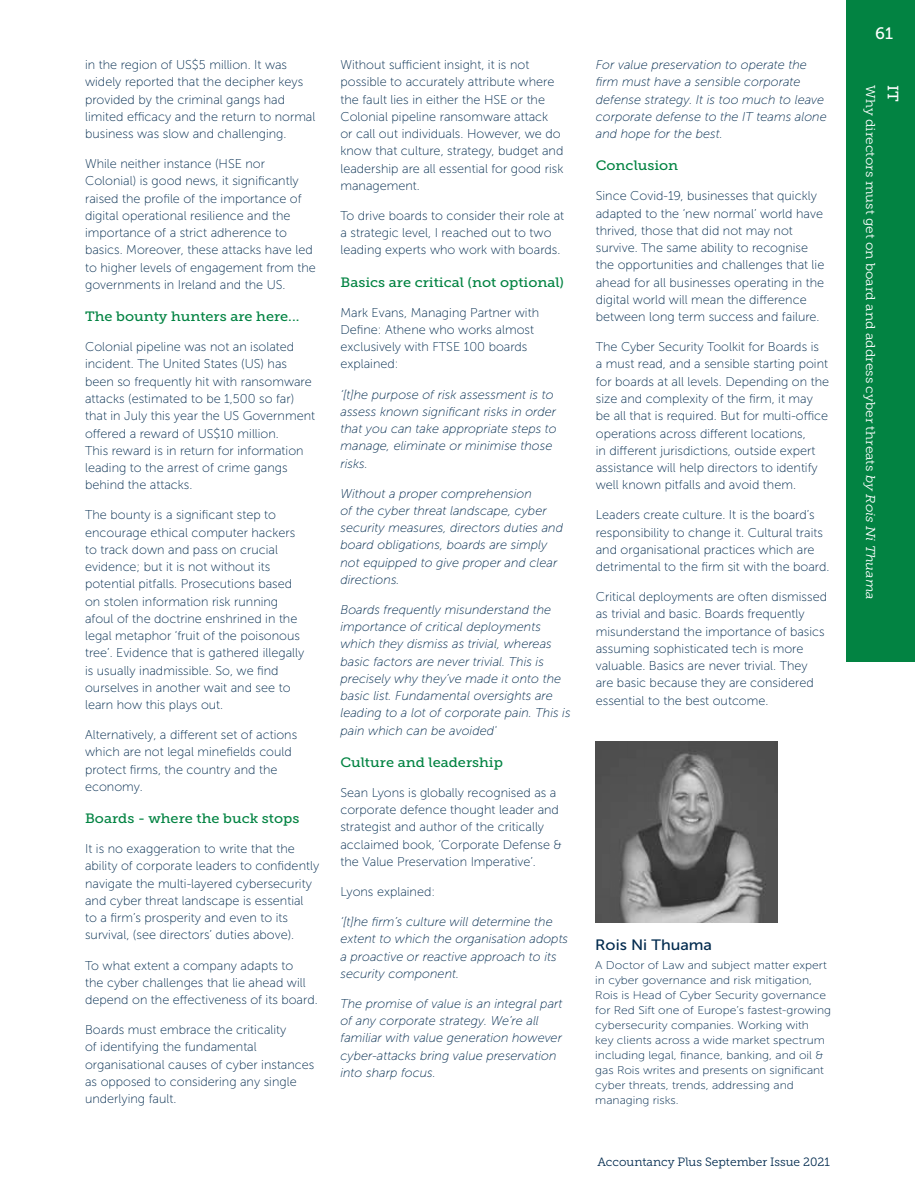
<style>
.page{position:relative;width:915px;height:1191px;background:#fff}
.page>*{position:absolute;margin:0;border:0;box-sizing:border-box;transform-origin:0 0}
.t1{font:16.5px "Museo Slab 500";color:#fff}
.t2{font:15px "Museo Sans 500";color:#002a4e;scale:1.07 1}
.t3{font:15px "Museo Slab 500";color:#fff;scale:1.07 1}
.t4{font:13.5px "Museo Slab 500";color:#028342;scale:1.07 1}
.t5{font:12.75px/17.2px "Museo Sans 100";color:#002a4e}
.t6{font:italic 12.75px/17.2px "Museo Sans 100";color:#002a4e}
.t7{font:12.75px "Museo Slab 300";color:#fff;scale:1.07 1}
.t8{font:12px "Museo Slab 300";color:#002a4e}
.t9{font:11.25px/15px "Museo Sans 100";color:#002a4e;scale:1.07 1}
.s1{font-style:italic}
</style>
<div class="page">
<img style="left:595px;top:741px;width:182px;height:182px">
<div style="left:846px;top:0;width:68px;height:661px;background:#028342"></div>
<p class="t5" style="left:85px;top:56px;width:232px">in the region of US$5 million. It was widely reported that the decipher keys provided by the criminal gangs had limited efficacy and the return to normal business was slow and challenging.</p>
<p class="t5" style="left:85px;top:155px;width:232px">While neither instance (HSE nor Colonial) is good news, it significantly raised the profile of the importance of digital operational resilience and the importance of a strict adherence to basics. Moreover, these attacks have led to higher levels of engagement from the governments in Ireland and the US.</p>
<p class="t4" style="left:85px;top:309px;width:202px">The bounty hunters are here...</p>
<p class="t5" style="left:85px;top:338px;width:231px">Colonial pipeline was not an isolated incident. The United States (US) has been so frequently hit with ransomware attacks (estimated to be 1,500 so far) that in July this year the US Government offered a reward of US$10 million.<br>This reward is in return for information leading to the arrest of crime gangs behind the attacks.</p>
<p class="t5" style="left:85px;top:506px;width:220px">The bounty is a significant step to encourage ethical computer hackers to track down and pass on crucial evidence; but it is not without its potential pitfalls. Prosecutions based on stolen information risk running afoul of the doctrine enshrined in the legal metaphor ‘fruit of the poisonous tree’. Evidence that is gathered illegally is usually inadmissible. So, we find ourselves in another wait and see to learn how this plays out.</p>
<p class="t5" style="left:85px;top:726px;width:213px">Alternatively, a different set of actions which are not legal minefields could protect firms, the country and the economy.</p>
<p class="t4" style="left:85px;top:811px;width:202px">Boards - where the buck stops</p>
<p class="t5" style="left:85px;top:840px;width:235px">It is no exaggeration to write that the ability of corporate leaders to confidently navigate the multi-layered cybersecurity and cyber threat landscape is essential<br>to a firm’s prosperity and even to its survival, (see directors’ duties above).</p>
<p class="t5" style="left:85px;top:956px;width:234px">To what extent a company adapts to<br>the cyber challenges that lie ahead will depend on the effectiveness of its board.</p>
<p class="t5" style="left:85px;top:1021px;width:231px">Boards must embrace the criticality<br>of identifying the fundamental organisational causes of cyber instances as opposed to considering any single underlying fault.</p>
<p class="t5" style="left:340px;top:56px;width:224px">Without sufficient insight, it is not possible to accurately attribute where the fault lies in either the HSE or the Colonial pipeline ransomware attack or call out individuals. However, we do know that culture, strategy, budget and leadership are all essential for good risk management.</p>
<p class="t5" style="left:340px;top:207px;width:225px">To drive boards to consider their role at a strategic level, I reached out to two leading experts who work with boards.</p>
<p class="t4" style="left:340px;top:274px;width:210px">Basics are critical (not optional)</p>
<p class="t5" style="left:340px;top:304px;width:200px">Mark Evans, Managing Partner with<br>Define: Athene who works almost exclusively with FTSE 100 boards explained:</p>
<p class="t6" style="left:340px;top:386px;width:218px">‘[t]he purpose of risk assessment is to assess known significant risks in order that you can take appropriate steps to manage, eliminate or minimise those risks.</p>
<p class="t6" style="left:340px;top:485px;width:224px">Without a proper comprehension<br>of the cyber threat landscape, cyber security measures, directors duties and board obligations, boards are simply not equipped to give proper and clear directions.</p>
<p class="t6" style="left:340px;top:601px;width:232px">Boards frequently misunderstand the importance of critical deployments which they dismiss as trivial, whereas basic factors are never trivial. This is precisely why they’ve made it onto the basic list. Fundamental oversights are leading to a lot of corporate pain. This is pain which can be avoided'</p>
<p class="t4" style="left:340px;top:754px;width:153px">Culture and leadership</p>
<p class="t5" style="left:340px;top:784px;width:223px">Sean Lyons is globally recognised as a corporate defence thought leader and strategist and author of the critically acclaimed book, ‘Corporate Defense &amp; the Value Preservation Imperative’.</p>
<p class="t5" style="left:340px;top:883px;width:96px">Lyons explained:</p>
<p class="t6" style="left:340px;top:913px;width:229px">‘[t]he firm’s culture will determine the extent to which the organisation adopts a proactive or reactive approach to its security component.</p>
<p class="t6" style="left:340px;top:995px;width:223px">The promise of value is an integral part of any corporate strategy. We’re all familiar with value generation however cyber-attacks bring value preservation into sharp focus.</p>
<p class="t6" style="left:595px;top:56px;width:232px">For value preservation to operate the firm must have a sensible corporate defense strategy. It is too much to leave corporate defense to the IT teams alone and hope for the best.</p>
<p class="t4" style="left:595px;top:158px;width:79px">Conclusion</p>
<p class="t5" style="left:595px;top:187px;width:230px">Since Covid-19, businesses that quickly adapted to the ‘new normal’ world have thrived, those that did not may not survive. The same ability to recognise the opportunities and challenges that lie ahead for all businesses operating in the digital world will mean the difference between long term success and failure.</p>
<p class="t5" style="left:595px;top:338px;width:235px">The Cyber Security Toolkit for Boards is<br>a must read, and a sensible starting point for boards at all levels. Depending on the size and complexity of the firm, it may be all that is required. But for multi-office operations across different locations,<br>in different jurisdictions, outside expert assistance will help directors to identify well known pitfalls and avoid them.</p>
<p class="t5" style="left:595px;top:506px;width:235px">Leaders create culture. It is the board’s responsibility to change it. Cultural traits and organisational practices which are detrimental to the firm sit with the board.</p>
<p class="t5" style="left:595px;top:588px;width:233px">Critical deployments are often dismissed as trivial and basic. Boards frequently misunderstand the importance of basics assuming sophisticated tech is more valuable. Basics are never trivial. They are basic because they are considered essential to the best outcome.</p>
<p class="t2" style="left:595px;top:936px;width:111px">Rois Ni Thuama</p>
<p class="t9" style="left:595px;top:958px;width:222px">A Doctor of Law and subject matter expert in cyber governance and risk mitigation, Rois is Head of Cyber Security governance for Red Sift one of Europe’s fastest-growing cybersecurity companies. Working with<br>key clients across a wide market spectrum including legal, finance, banking, and oil &amp; gas Rois writes and presents on significant cyber threats, trends, addressing and managing risks.</p>
<p class="t8" style="left:597px;top:1155px;width:234px">Accountancy Plus September Issue 2021</p>
<p class="t1" style="left:874px;top:24px;width:19px">61</p>
<p class="t7" style="left:877px;top:85px;width:482px;rotate:90deg">Why directors must get on board and address cyber threats <span class="s1">by Rois Ni Thuama</span></p>
<p class="t3" style="left:901px;top:85px;width:17px;rotate:90deg">IT</p>
</div>
